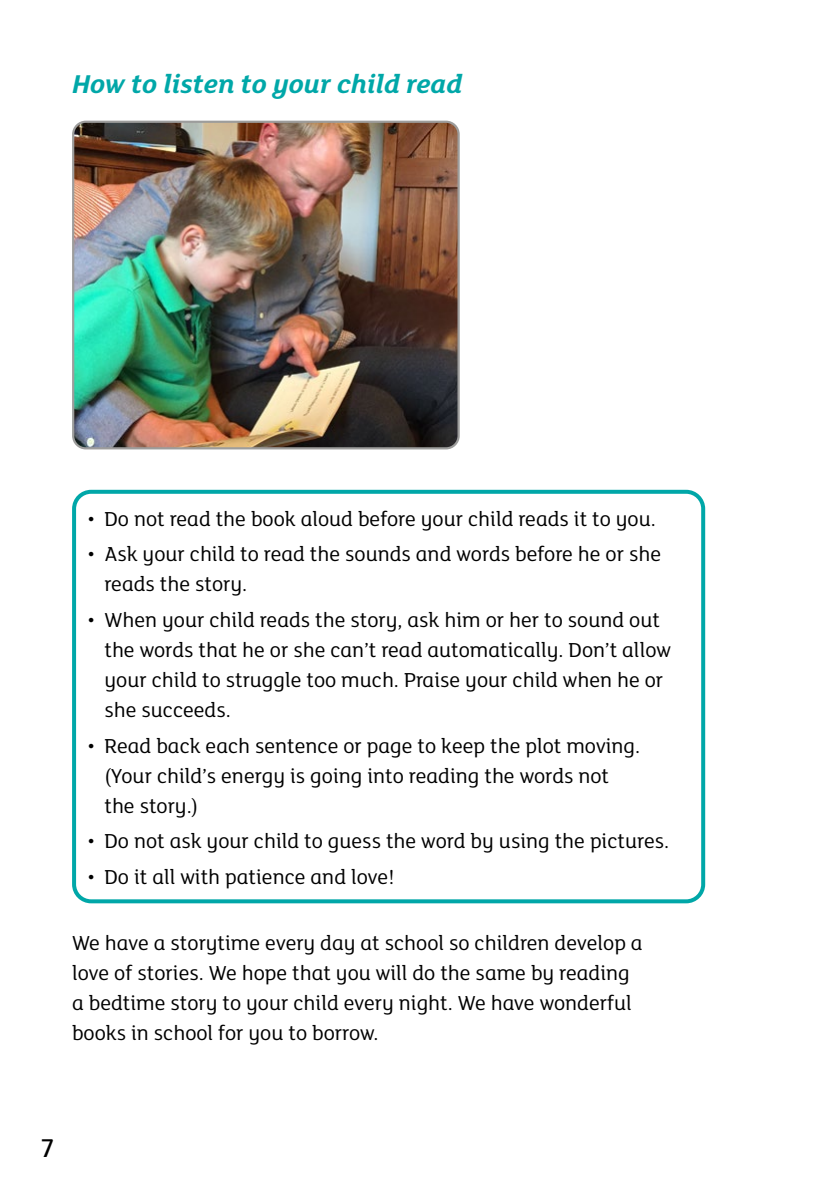
<style>
.page{position:relative;width:840px;height:1191px;background:#fff}
.page>*{position:absolute;margin:0;border:0;box-sizing:border-box;transform-origin:0 0}
.t1{font:italic 700 28px "FS Lola Primary";color:#00a7a8}
.t2{font:500 28px "FS Lola Primary";color:#000}
.t3{font:22px/30px "FS Lola Primary";color:#000}
</style>
<div class="page">
<div style="left:72px;top:490px;width:632px;height:413px;border:4px solid #00a7a8;border-radius:17px"></div>
<img style="left:73px;top:122px;width:385px;height:326px">
<div style="left:72px;top:121px;width:387px;height:328px;border:2px solid #9d9d9c;border-radius:13px"></div>
<p class="t1" style="left:72px;top:65px;width:391px">How to listen to your child read</p>
<p class="t3" style="left:87px;top:502px;width:569px">• Do not read the book aloud before your child reads it to you.</p>
<p class="t3" style="left:104px;top:538px;width:558px;text-indent:-17px">• Ask your child to read the sounds and words before he or she reads the story.</p>
<p class="t3" style="left:104px;top:604px;width:567px;text-indent:-17px">• When your child reads the story, ask him or her to sound out the words that he or she can’t read automatically. Don’t allow your child to struggle too much. Praise your child when he or she succeeds.</p>
<p class="t3" style="left:104px;top:729px;width:537px;text-indent:-17px">• Read back each sentence or page to keep the plot moving. (Your child’s energy is going into reading the words not the story.)</p>
<p class="t3" style="left:87px;top:825px;width:583px">• Do not ask your child to guess the word by using the pictures.</p>
<p class="t3" style="left:87px;top:861px;width:308px">• Do it all with patience and love!</p>
<p class="t3" style="left:72px;top:927px;width:572px">We have a storytime every day at school so children develop a love of stories. We hope that you will do the same by reading a bedtime story to your child every night. We have wonderful books in school for you to borrow.</p>
<p class="t2" style="left:40px;top:1129px;width:16px">7</p>
</div>
